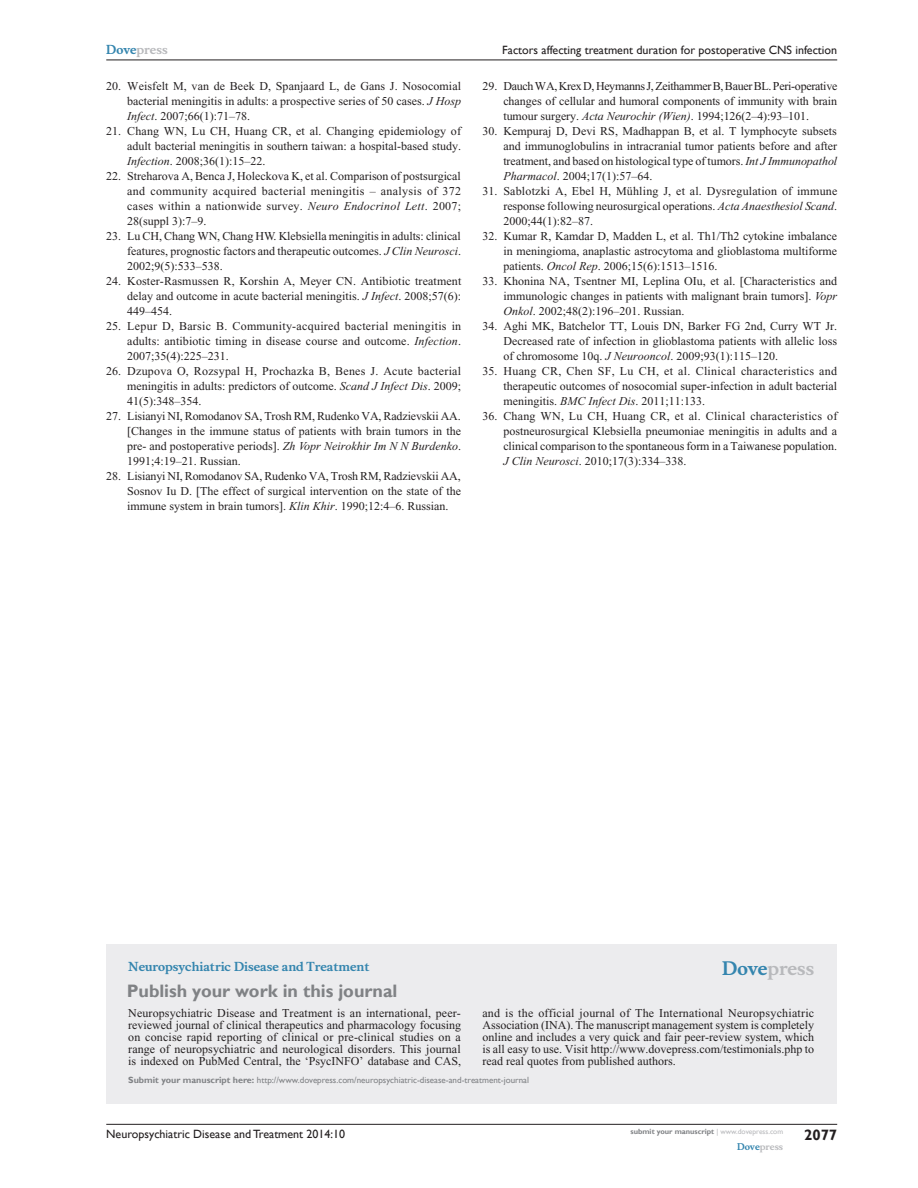
<style>
.page{position:relative;width:918px;height:1188px;background:#fff}
.page>*{position:absolute;margin:0;border:0;box-sizing:border-box;transform-origin:0 0}
.t1{font:700 18px "Gill Sans";color:#808285}
.t2{font:700 18px "Musee";color:#b8b9bc}
.t3{font:700 15px "Gill Sans";color:#231f20}
.t4{font:12px/15px "Times New Roman";color:#231f20;text-align:justify}
.t5{font:12px "Gill Sans";color:#231f20}
.t6{font:700 12px "Musee";color:#3485ae}
.t7{font:700 12px "Musee";color:#b8b9bc}
.t8{font:9px "Gill Sans";color:#808285}
.t9{font:700 9px "Musee";color:#b8b9bc}
.t10{font:700 7.5px "Gill Sans";color:#808285}
.s1{color:#3485ae}
.s2{font-style:italic}
.s3{font-weight:700}
.s4{font-weight:400;color:#b8b9bc}
</style>
<div class="page">
<div style="left:106px;top:944px;width:731px;height:159px;background:#ececee"></div>
<hr style="left:106px;top:1124px;width:731px;height:1px;background:#231f20">
<hr style="left:106px;top:60px;width:731px;height:1px;background:#231f20">
<p class="t7" style="left:106px;top:43px;width:63px"><span class="s1">Dove</span>press</p>
<p class="t4" style="left:127px;top:79px;width:335px;text-indent:-21px">20. Weisfelt M, van de Beek D, Spanjaard L, de Gans J. Nosocomial bacterial meningitis in adults: a prospective series of 50 cases. <span class="s2">J Hosp Infect</span>. 2007;66(1):71–78.</p>
<p class="t4" style="left:127px;top:124px;width:335px;text-indent:-21px">21. Chang WN, Lu CH, Huang CR, et al. Changing epidemiology of adult bacterial meningitis in southern taiwan: a hospital-based study.<br><span class="s2">Infection</span>. 2008;36(1):15–22.</p>
<p class="t4" style="left:127px;top:169px;width:335px;text-indent:-21px">22. Streharova A, Benca J, Holeckova K, et al. Comparison of postsurgical and community acquired bacterial meningitis – analysis of 372 cases within a nationwide survey. <span class="s2">Neuro Endocrinol Lett</span>. 2007; 28(suppl 3):7–9.</p>
<p class="t4" style="left:127px;top:229px;width:335px;text-indent:-21px">23. Lu CH, Chang WN, Chang HW. Klebsiella meningitis in adults: clinical features, prognostic factors and therapeutic outcomes. <span class="s2">J Clin Neurosci</span>.<br>2002;9(5):533–538.</p>
<p class="t4" style="left:127px;top:274px;width:336px;text-indent:-21px">24. Koster-Rasmussen R, Korshin A, Meyer CN. Antibiotic treatment delay and outcome in acute bacterial meningitis. <span class="s2">J Infect</span>. 2008;57(6):<br>449–454.</p>
<p class="t4" style="left:127px;top:319px;width:336px;text-indent:-21px">25. Lepur D, Barsic B. Community-acquired bacterial meningitis in adults: antibiotic timing in disease course and outcome. <span class="s2">Infection</span>.<br>2007;35(4):225–231.</p>
<p class="t4" style="left:127px;top:364px;width:335px;text-indent:-21px">26. Dzupova O, Rozsypal H, Prochazka B, Benes J. Acute bacterial meningitis in adults: predictors of outcome. <span class="s2">Scand J Infect Dis</span>. 2009; 41(5):348–354.</p>
<p class="t4" style="left:127px;top:409px;width:335px;text-indent:-21px">27. Lisianyi NI, Romodanov SA, Trosh RM, Rudenko VA, Radzievskii AA. [Changes in the immune status of patients with brain tumors in the pre- and postoperative periods]. <span class="s2">Zh Vopr Neirokhir Im N N Burdenko</span>.<br>1991;4:19–21. Russian.</p>
<p class="t4" style="left:127px;top:469px;width:335px;text-indent:-21px">28. Lisianyi NI, Romodanov SA, Rudenko VA, Trosh RM, Radzievskii AA, Sosnov Iu D. [The effect of surgical intervention on the state of the immune system in brain tumors]. <span class="s2">Klin Khir</span>. 1990;12:4–6. Russian.</p>
<p class="t5" style="left:502px;top:43px;width:336px">Factors affecting treatment duration for postoperative CNS infection</p>
<p class="t4" style="left:503px;top:79px;width:335px;text-indent:-21px">29. Dauch WA, Krex D, Heymanns J, Zeithammer B, Bauer BL. Peri-operative changes of cellular and humoral components of immunity with brain tumour surgery. <span class="s2">Acta Neurochir (Wien)</span>. 1994;126(2–4):93–101.</p>
<p class="t4" style="left:503px;top:124px;width:335px;text-indent:-21px">30. Kempuraj D, Devi RS, Madhappan B, et al. T lymphocyte subsets and immunoglobulins in intracranial tumor patients before and after treatment, and based on histological type of tumors. <span class="s2">Int J Immunopathol Pharmacol</span>. 2004;17(1):57–64.</p>
<p class="t4" style="left:503px;top:184px;width:336px;text-indent:-21px">31. Sablotzki A, Ebel H, Mühling J, et al. Dysregulation of immune response following neurosurgical operations. <span class="s2">Acta Anaesthesiol Scand</span>.<br>2000;44(1):82–87.</p>
<p class="t4" style="left:503px;top:229px;width:335px;text-indent:-21px">32. Kumar R, Kamdar D, Madden L, et al. Th1/Th2 cytokine imbalance in meningioma, anaplastic astrocytoma and glioblastoma multiforme patients. <span class="s2">Oncol Rep</span>. 2006;15(6):1513–1516.</p>
<p class="t4" style="left:503px;top:274px;width:335px;text-indent:-21px">33. Khonina NA, Tsentner MI, Leplina OIu, et al. [Characteristics and immunologic changes in patients with malignant brain tumors]. <span class="s2">Vopr Onkol</span>. 2002;48(2):196–201. Russian.</p>
<p class="t4" style="left:503px;top:319px;width:335px;text-indent:-21px">34. Aghi MK, Batchelor TT, Louis DN, Barker FG 2nd, Curry WT Jr.<br>Decreased rate of infection in glioblastoma patients with allelic loss of chromosome 10q. <span class="s2">J Neurooncol</span>. 2009;93(1):115–120.</p>
<p class="t4" style="left:503px;top:364px;width:335px;text-indent:-21px">35. Huang CR, Chen SF, Lu CH, et al. Clinical characteristics and therapeutic outcomes of nosocomial super-infection in adult bacterial meningitis. <span class="s2">BMC Infect Dis</span>. 2011;11:133.</p>
<p class="t4" style="left:503px;top:409px;width:335px;text-indent:-21px">36. Chang WN, Lu CH, Huang CR, et al. Clinical characteristics of postneurosurgical Klebsiella pneumoniae meningitis in adults and a clinical comparison to the spontaneous form in a Taiwanese population.<br><span class="s2">J Clin Neurosci</span>. 2010;17(3):334–338.</p>
<p class="t6" style="left:128px;top:959px;width:243px">Neuropsychiatric Disease and Treatment</p>
<h1 class="t1" style="left:127px;top:980px;width:272px">Publish your work in this journal</h1>
<h1 class="t2" style="left:722px;top:958px;width:94px"><span class="s1">Dove</span>press</h1>
<p class="t4" style="left:128px;top:1007px;width:334px;line-height:12px">Neuropsychiatric Disease and Treatment is an international, peer&shy;reviewed journal of clinical therapeutics and pharmacology focusing on concise rapid reporting of clinical or pre-clinical studies on a range of neuropsychiatric and neurological disorders. This journal is indexed on PubMed Central, the ‘PsycINFO’ database and CAS,</p>
<p class="t4" style="left:482px;top:1007px;width:333px;line-height:12px">and is the official journal of The International Neuropsychiatric Association (INA). The manuscript management system is completely online and includes a very quick and fair peer-review system, which is all easy to use. Visit http://www.dovepress.com/testimonials.php to read real quotes from published authors.</p>
<p class="t8" style="left:128px;top:1075px;width:402px"><span class="s3">Submit your manuscript here:</span> http://www.dovepress.com/neuropsychiatric-disease-and-treatment-journal</p>
<p class="t5" style="left:106px;top:1127px;width:241px">Neuropsychiatric Disease and Treatment 2014:10</p>
<p class="t10" style="left:631px;top:1127px;width:154px">submit your manuscript <span class="s4">| www.dovepress.com</span></p>
<p class="t9" style="left:737px;top:1141px;width:48px"><span class="s1">Dove</span>press</p>
<p class="t3" style="left:804px;top:1126px;width:35px">2077</p>
</div>
